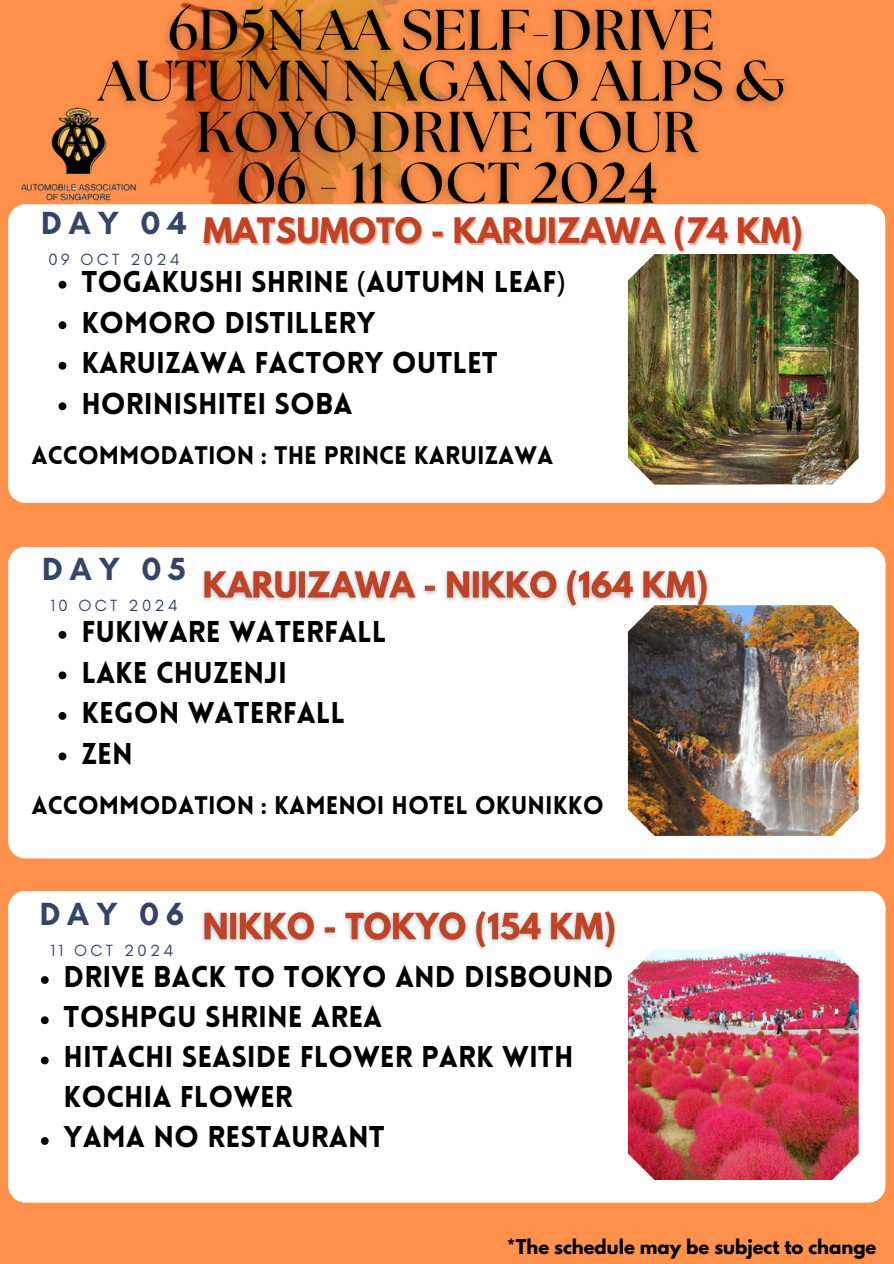
<style>
.page{position:relative;width:894px;height:1264px;background:#fff}
.page>*{position:absolute;margin:0;border:0;box-sizing:border-box;transform-origin:0 0}
.t1{font:700 32.7px "Glacial Indifference";letter-spacing:.2em;color:#364567}
.t2{font:700 31.05px "League Spartan";color:#c34224}
.t3{font:900 29.4px/40.2px "Lovelo";color:#000}
.t4{font:900 24.9px "Lovelo";color:#000}
.t5{font:700 18px "League Spartan";color:#000}
.t6{font:16.5px "Glacial Indifference";letter-spacing:.2em;color:#364567}
.s1{font-family:"Noto Sans";font-weight:400}
</style>
<div class="page">
<div style="left:0;top:0;width:893px;height:1263px;background:#ff914d"></div>
<img style="left:21px;top:107px;width:61px;height:94px">
<img style="left:82px;top:0;width:705px;height:204px">
<div style="left:8px;top:547px;width:877px;height:311px;background:#fff"></div>
<img style="left:627px;top:605px;width:231px;height:230px">
<img style="left:196px;top:562px;width:519px;height:54px">
<svg style="left:58px;top:631px;width:8px;height:7px"></svg>
<svg style="left:58px;top:671px;width:8px;height:8px"></svg>
<svg style="left:58px;top:712px;width:8px;height:7px"></svg>
<svg style="left:58px;top:752px;width:8px;height:8px"></svg>
<div style="left:8px;top:204px;width:877px;height:299px;background:#fff"></div>
<img style="left:627px;top:254px;width:231px;height:230px">
<svg style="left:58px;top:281px;width:8px;height:7px"></svg>
<svg style="left:58px;top:321px;width:8px;height:8px"></svg>
<svg style="left:58px;top:362px;width:8px;height:7px"></svg>
<svg style="left:58px;top:402px;width:8px;height:8px"></svg>
<div style="left:8px;top:891px;width:877px;height:311px;background:#fff"></div>
<img style="left:627px;top:949px;width:231px;height:230px">
<img style="left:196px;top:903px;width:427px;height:54px">
<svg style="left:41px;top:976px;width:8px;height:7px"></svg>
<svg style="left:41px;top:1016px;width:8px;height:8px"></svg>
<svg style="left:41px;top:1056px;width:8px;height:8px"></svg>
<svg style="left:41px;top:1137px;width:8px;height:7px"></svg>
<h2 class="t1" style="left:41px;top:203px;width:147px">DAY 04</h2>
<p class="t6" style="left:48px;top:249px;width:133px">09 OCT 2024</p>
<p class="t2" style="left:203px;top:215px;width:601px">MATSUMOTO - KARUIZAWA (74 KM)</p>
<p class="t3" style="left:81px;top:264px;width:485px">TOGAKUSHI SHRINE <span class="s1">(</span>AUTUMN LEAF<span class="s1">)</span></p>
<p class="t3" style="left:81px;top:305px;width:295px">KOMORO DISTILLERY</p>
<p class="t3" style="left:81px;top:345px;width:418px">KARUIZAWA FACTORY OUTLET</p>
<p class="t3" style="left:81px;top:386px;width:272px">HORINISHITEI SOBA</p>
<h4 class="t4" style="left:31px;top:445px;width:523px">ACCOMMODATION : THE PRINCE KARUIZAWA</h4>
<h2 class="t1" style="left:42px;top:549px;width:145px">DAY 05</h2>
<p class="t6" style="left:50px;top:595px;width:129px">10 OCT 2024</p>
<h2 class="t3" style="left:81px;top:614px;width:306px">FUKIWARE WATERFALL</h2>
<p class="t3" style="left:81px;top:655px;width:207px">LAKE CHUZENJI</p>
<p class="t3" style="left:81px;top:695px;width:265px">KEGON WATERFALL</p>
<p class="t3" style="left:81px;top:736px;width:53px">ZEN</p>
<p class="t4" style="left:31px;top:795px;width:573px">ACCOMMODATION : KAMENOI HOTEL OKUNIKKO</p>
<p class="t1" style="left:40px;top:893px;width:146px">DAY 06</p>
<p class="t6" style="left:50px;top:940px;width:124px">11 OCT 2024</p>
<p class="t3" style="left:64px;top:959px;width:551px">DRIVE BACK TO TOKYO AND DISBOUND</p>
<p class="t3" style="left:64px;top:999px;width:320px">TOSHPGU SHRINE AREA</p>
<p class="t3" style="left:64px;top:1039px;width:511px">HITACHI SEASIDE FLOWER PARK WITH<br>KOCHIA FLOWER</p>
<p class="t3" style="left:64px;top:1119px;width:323px">YAMA NO RESTAURANT</p>
<h2 class="t5" style="left:507px;top:1237px;width:371px">*The schedule may be subject to change</h2>
</div>
